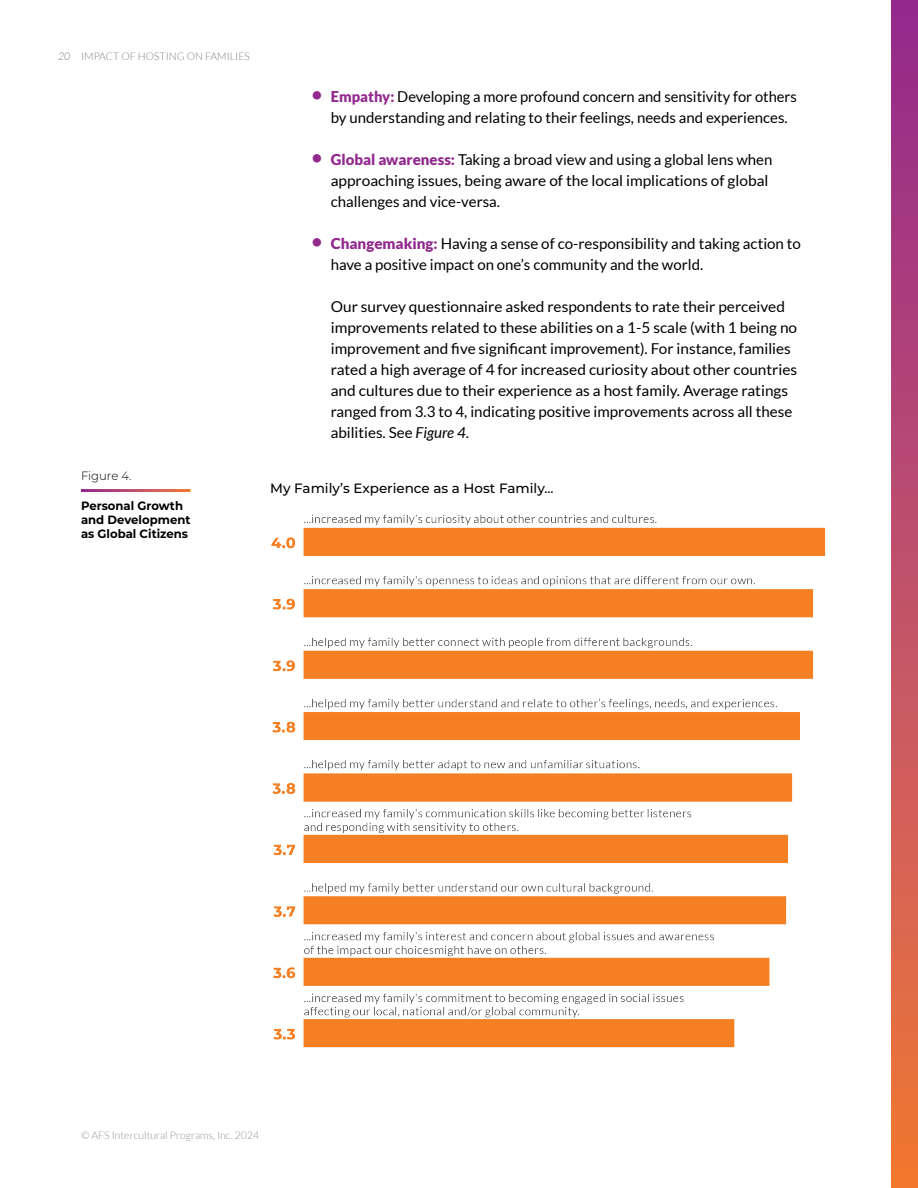
<style>
.page{position:relative;width:918px;height:1188px;background:#fff}
.page>*{position:absolute;margin:0;border:0;box-sizing:border-box;transform-origin:0 0}
.t1{font:22.5px "Lato";color:#92298e}
.t2{font:15px/21px "Lato";color:#000}
.t3{font:500 13.5px "Montserrat";color:#000}
.t4{font:700 12px/14.4px "Montserrat";color:#000}
.t5{font:300 12px "Montserrat";color:#000}
.t6{font:300 10.5px "Lato";color:#939598}
.t7{font:300 10.5px "Lato";color:#808285}
.t8{font:italic 300 10.5px "Lato";color:#808285}
.s1{font-weight:900;color:#92298e}
.s2{font-style:italic}
</style>
<div class="page">
<div style="left:891px;top:0;width:27px;height:1188px;background:linear-gradient(to bottom,#932993,#f07938)"></div>
<img style="left:271px;top:514px;width:555px;height:534px">
<p class="t8" style="left:58px;top:51px;width:14px">20</p>
<p class="t7" style="left:81px;top:51px;width:171px">IMPACT OF HOSTING ON FAMILIES</p>
<p class="t5" style="left:81px;top:468px;width:52px">Figure 4.</p>
<p class="t4" style="left:81px;top:498px;width:111px">Personal Growth and Development as Global Citizens</p>
<h1 class="t1" style="left:310px;top:81px;width:15px">•</h1>
<h1 class="t1" style="left:310px;top:144px;width:15px">•</h1>
<h1 class="t1" style="left:310px;top:228px;width:15px">•</h1>
<p class="t2" style="left:331px;top:86px;width:468px"><span class="s1">Empathy:</span> Developing a more profound concern and sensitivity for others by understanding and relating to their feelings, needs and experiences.</p>
<p class="t2" style="left:331px;top:149px;width:443px"><span class="s1">Global awareness:</span> Taking a broad view and using a global lens when approaching issues, being aware of the local implications of global challenges and vice-versa.</p>
<p class="t2" style="left:331px;top:233px;width:472px"><span class="s1">Changemaking:</span> Having a sense of co-responsibility and taking action to have a positive impact on one’s community and the world.</p>
<p class="t2" style="left:331px;top:296px;width:468px">Our survey questionnaire asked respondents to rate their perceived improvements related to these abilities on a 1-5 scale (with 1 being no improvement and five significant improvement). For instance, families rated a high average of 4 for increased curiosity about other countries and cultures due to their experience as a host family. Average ratings ranged from 3.3 to 4, indicating positive improvements across all these abilities. See <span class="s2">Figure 4</span>.</p>
<p class="t3" style="left:270px;top:479px;width:285px">My Family’s Experience as a Host Family...</p>
<p class="t6" style="left:81px;top:1130px;width:180px">© AFS Intercultural Programs, Inc. 2024</p>
</div>
